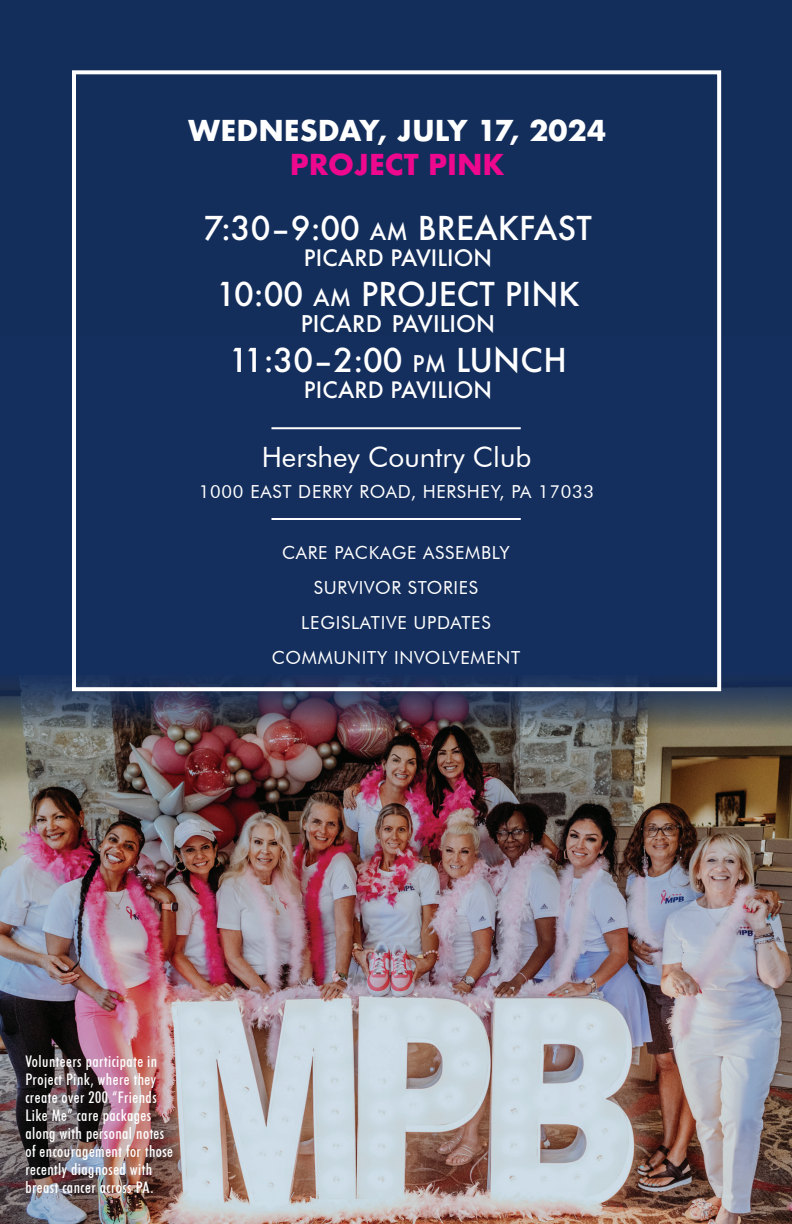
<style>
.page{position:relative;width:792px;height:1224px;background:#fff}
.page>*{position:absolute;margin:0;border:0;box-sizing:border-box;transform-origin:0 0}
.t1{font:500 32px "Futura";color:#fff}
.t2{font:700 28px "Futura";color:#fff}
.t3{font:28px "Futura BT";color:#fff}
.t4{font:700 28px "Futura";color:#ed088d}
.t5{font:500 22.4px "Futura";color:#fff}
.t6{font:500 22px "Futura";color:#fff}
.t7{font:18px/35px "Futura BT";letter-spacing:.04em;color:#fff;text-align:center}
.t8{font:500 condensed 16px/18px "Futura BT";letter-spacing:.03em;color:#fff}
.s1{font-size:22.4px}
.s2{font-style:inherit}
</style>
<div class="page">
<img style="left:0;top:0;width:792px;height:1224px">
<div style="left:72px;top:70px;width:649px;height:621px;border:4px solid #fff"></div>
<hr style="left:271px;top:427px;width:250px;height:2px;background:#fff">
<hr style="left:271px;top:518px;width:250px;height:2px;background:#fff">
<h2 class="t2" style="left:188px;top:111px;width:419px">WEDNESDAY, JULY 17, 2024</h2>
<h2 class="t4" style="left:290px;top:145px;width:216px">PROJECT PINK</h2>
<h1 class="t1" style="left:204px;top:207px;width:390px">7:30–9:00 <span class="s1">AM</span> BREAKFAST</h1>
<h3 class="t6" style="left:304px;top:243px;width:189px">PICARD PAVILION</h3>
<h1 class="t1" style="left:216px;top:273px;width:365px">10:00 <span class="s1">AM</span> PROJECT PINK</h1>
<h3 class="t5" style="left:301px;top:309px;width:196px">PICARD PAVILION</h3>
<h1 class="t1" style="left:229px;top:339px;width:340px">11:30–2:<span class="s2">00</span> <span class="s1">PM</span> LUNCH</h1>
<h3 class="t6" style="left:304px;top:375px;width:189px">PICARD PAVILION</h3>
<h2 class="t3" style="left:262px;top:440px;width:271px">Hershey Country Club</h2>
<p class="t7" style="left:199px;top:474px;width:397px">1000 EAST DERRY ROAD, HERSHEY, PA 17033</p>
<p class="t7" style="left:272px;top:535px;width:250px">CARE PACKAGE ASSEMBLY<br>SURVIVOR STORIES<br>LEGISLATIVE UPDATES<br>COMMUNITY INVOLVEMENT</p>
<p class="t8" style="left:25px;top:1052px;width:149px">Volunteers participate in<br>Project Pink, where they create over 200 “Friends<br>Like Me” care packages along with personal notes of encouragement for those recently diagnosed with breast cancer across PA.</p>
</div>
